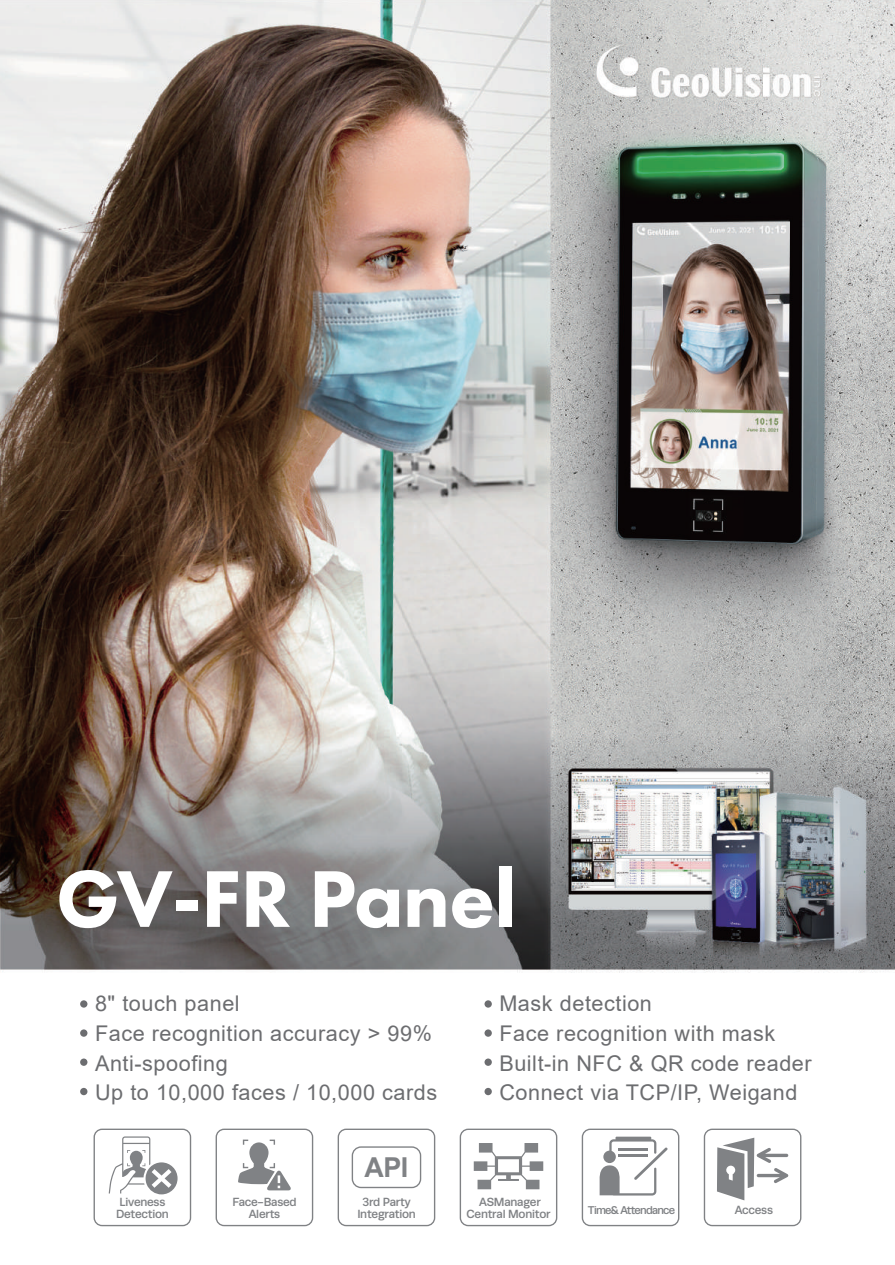
<style>
.page{position:relative;width:895px;height:1265px;background:#fff}
.page>*{position:absolute;margin:0;border:0;box-sizing:border-box;transform-origin:0 0}
.t1{font:800 83.25px "Futura PT";letter-spacing:-.01em;color:#fff}
.t2{font:700 27.45px "Arial";color:#808285}
.t3{font:21.6px/29.7px "Arial";letter-spacing:.025em;color:#6c6d70}
.t4{font:500 11.85px/11.4px "Runda";letter-spacing:-.02em;color:#808285;text-align:center}
.t5{font:500 11.4px "Runda";letter-spacing:-.07em;color:#808285}
</style>
<div class="page">
<img style="left:0;top:0;width:894px;height:1227px">
<div style="left:80px;top:1000px;width:7px;height:7px;background:#6c6d70;border-radius:50%"></div>
<div style="left:80px;top:1029px;width:7px;height:7px;background:#6c6d70;border-radius:50%"></div>
<div style="left:80px;top:1058px;width:7px;height:7px;background:#6c6d70;border-radius:50%"></div>
<div style="left:80px;top:1087px;width:7px;height:8px;background:#6c6d70;border-radius:50%"></div>
<div style="left:484px;top:1000px;width:8px;height:7px;background:#6c6d70;border-radius:50%"></div>
<div style="left:484px;top:1029px;width:8px;height:7px;background:#6c6d70;border-radius:50%"></div>
<div style="left:484px;top:1058px;width:8px;height:7px;background:#6c6d70;border-radius:50%"></div>
<svg style="left:484px;top:1087px;width:8px;height:8px"></svg>
<svg style="left:337px;top:1128px;width:98px;height:98px"></svg>
<svg style="left:215px;top:1128px;width:98px;height:98px"></svg>
<svg style="left:93px;top:1128px;width:98px;height:98px"></svg>
<svg style="left:459px;top:1128px;width:98px;height:98px"></svg>
<svg style="left:581px;top:1128px;width:98px;height:98px"></svg>
<svg style="left:703px;top:1128px;width:98px;height:98px"></svg>
<h1 class="t1" style="left:56px;top:847px;width:461px">GV-FR Panel</h1>
<p class="t3" style="left:95px;top:988px;width:343px">8" touch panel<br>Face recognition accuracy &gt; 99%<br>Anti-spoofing<br>Up to 10,000 faces / 10,000 cards</p>
<p class="t3" style="left:499px;top:988px;width:314px">Mask detection<br>Face recognition with mask<br>Built-in NFC &amp; QR code reader<br>Connect via TCP/IP, Weigand</p>
<p class="t2" style="left:364px;top:1148px;width:45px">API</p>
<p class="t4" style="left:116px;top:1196px;width:54px;text-align:left">Liveness<br>Detection</p>
<p class="t4" style="left:466px;top:1196px;width:85px">ASManager<br>Central Monitor</p>
<p class="t5" style="left:588px;top:1203px;width:89px">Time&amp; Attendance</p>
<p class="t4" style="left:734px;top:1204px;width:40px">Access</p>
<p class="t4" style="left:357px;top:1196px;width:60px">3rd Party<br>Integration</p>
<p class="t4" style="left:232px;top:1196px;width:66px">Face-Based<br>Alerts</p>
</div>
